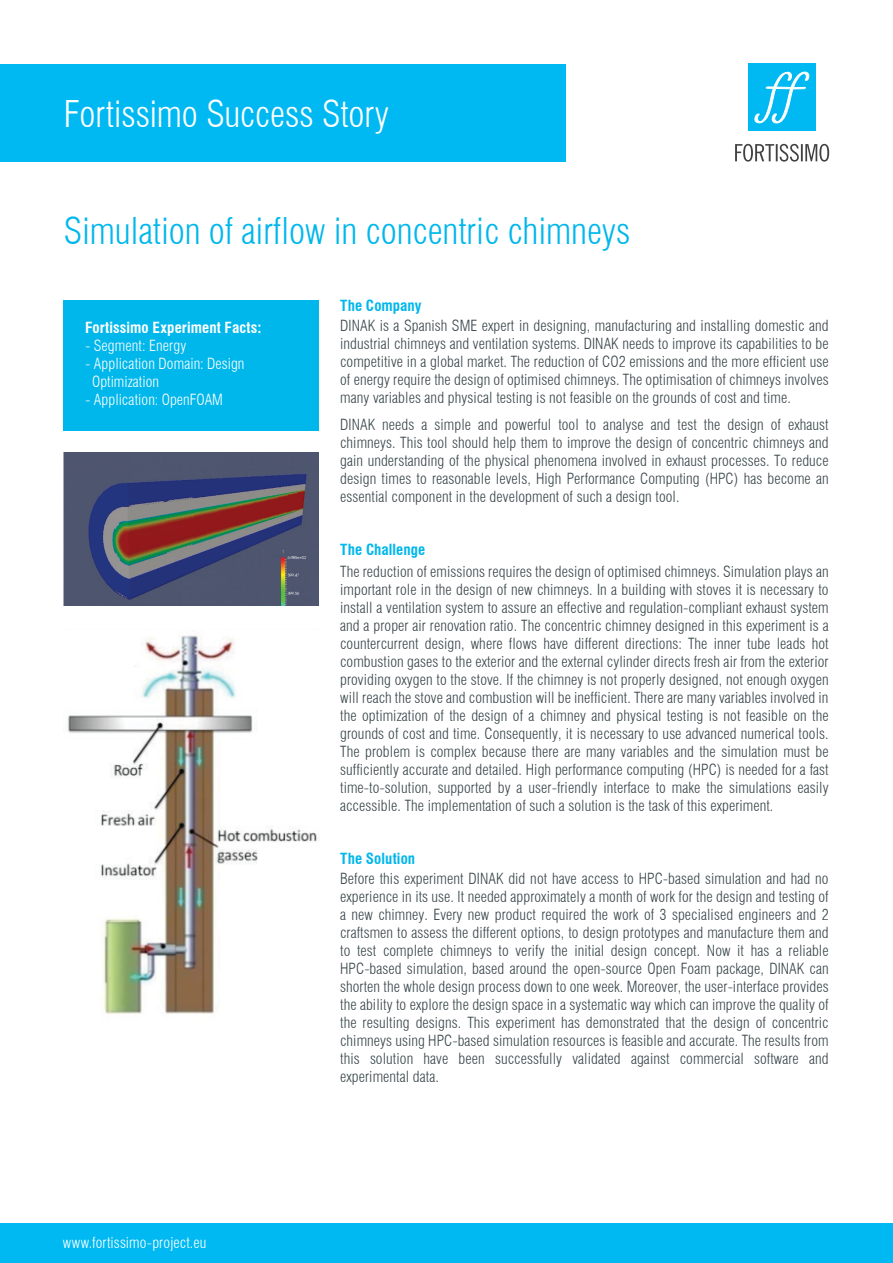
<style>
.page{position:relative;width:893px;height:1263px;background:#fff}
.page>*{position:absolute;margin:0;border:0;box-sizing:border-box;transform-origin:0 0}
.t1{font:300 condensed 36px "Swiss 721 BT";letter-spacing:-.005em;color:#00b7ec}
.t2{font:300 condensed 36px "Swiss 721 BT";letter-spacing:-.005em;color:#fff}
.t3{font:300 condensed 15px/18px "Swiss 721 BT";letter-spacing:.005em;color:#39464a;text-align:justify}
.t4{font:300 condensed 15px/18px "Swiss 721 BT";letter-spacing:.005em;color:#fff}
.t5{font:700 condensed 15px "Swiss 721 BT";letter-spacing:.005em;color:#00b7ec}
.t6{font:700 condensed 15px "Swiss 721 BT";letter-spacing:.01em;color:#fff}
</style>
<div class="page">
<div style="left:0;top:64px;width:566px;height:98px;background:#00b9f2"></div>
<div style="left:748px;top:64px;width:68px;height:67px;background:#00b9f2"></div>
<svg style="left:735px;top:144px;width:94px;height:18px"></svg>
<svg style="left:754px;top:71px;width:56px;height:52px"></svg>
<div style="left:0;top:1224px;width:893px;height:39px;background:#00b9f2"></div>
<div style="left:64px;top:300px;width:255px;height:130px;background:#00b7ec"></div>
<img style="left:64px;top:452px;width:255px;height:153px">
<img style="left:65px;top:635px;width:255px;height:380px">
<h1 class="t2" style="left:64px;top:92px;width:327px">Fortissimo Success Story</h1>
<h1 class="t1" style="left:64px;top:210px;width:568px">Simulation of airflow in concentric chimneys</h1>
<p class="t6" style="left:85px;top:319px;width:178px">Fortissimo Experiment Facts:</p>
<p class="t4" style="left:85px;top:337px;width:103px">- Segment: Energy</p>
<p class="t4" style="left:92px;top:355px;width:154px;text-indent:-7px">- Application Domain: Design<br>Optimization</p>
<p class="t4" style="left:85px;top:391px;width:139px">- Application: OpenFOAM</p>
<p class="t4" style="left:63px;top:1233px;width:145px">www.fortissimo-project.eu</p>
<p class="t5" style="left:340px;top:297px;width:83px">The Company</p>
<p class="t3" style="left:340px;top:317px;width:490px">DINAK is a Spanish SME expert in designing, manufacturing and installing domestic and industrial chimneys and ventilation systems. DINAK needs to improve its capabilities to be competitive in a global market. The reduction of CO2 emissions and the more efficient use of energy require the design of optimised chimneys. The optimisation of chimneys involves many variables and physical testing is not feasible on the grounds of cost and time.</p>
<p class="t3" style="left:340px;top:416px;width:490px">DINAK needs a simple and powerful tool to analyse and test the design of exhaust chimneys. This tool should help them to improve the design of concentric chimneys and gain understanding of the physical phenomena involved in exhaust processes. To reduce design times to reasonable levels, High Performance Computing (HPC) has become an essential component in the development of such a design tool.</p>
<p class="t5" style="left:340px;top:540px;width:87px">The Challenge</p>
<p class="t3" style="left:340px;top:562px;width:490px">The reduction of emissions requires the design of optimised chimneys. Simulation plays an important role in the design of new chimneys. In a building with stoves it is necessary to install a ventilation system to assure an effective and regulation-compliant exhaust system and a proper air renovation ratio. The concentric chimney designed in this experiment is a countercurrent design, where flows have different directions: The inner tube leads hot combustion gases to the exterior and the external cylinder directs fresh air from the exterior providing oxygen to the stove. If the chimney is not properly designed, not enough oxygen will reach the stove and combustion will be inefficient. There are many variables involved in the optimization of the design of a chimney and physical testing is not feasible on the grounds of cost and time. Consequently, it is necessary to use advanced numerical tools.<br>The problem is complex because there are many variables and the simulation must be sufficiently accurate and detailed. High performance computing (HPC) is needed for a fast time-to-solution, supported by a user-friendly interface to make the simulations easily accessible. The implementation of such a solution is the task of this experiment.</p>
<p class="t5" style="left:340px;top:849px;width:77px">The Solution</p>
<p class="t3" style="left:340px;top:869px;width:490px">Before this experiment DINAK did not have access to HPC-based simulation and had no experience in its use. It needed approximately a month of work for the design and testing of a new chimney. Every new product required the work of 3 specialised engineers and 2 craftsmen to assess the different options, to design prototypes and manufacture them and to test complete chimneys to verify the initial design concept. Now it has a reliable HPC-based simulation, based around the open-source Open Foam package, DINAK can shorten the whole design process down to one week. Moreover, the user-interface provides the ability to explore the design space in a systematic way which can improve the quality of the resulting designs. This experiment has demonstrated that the design of concentric chimneys using HPC-based simulation resources is feasible and accurate. The results from this solution have been successfully validated against commercial software and experimental data.</p>
</div>
